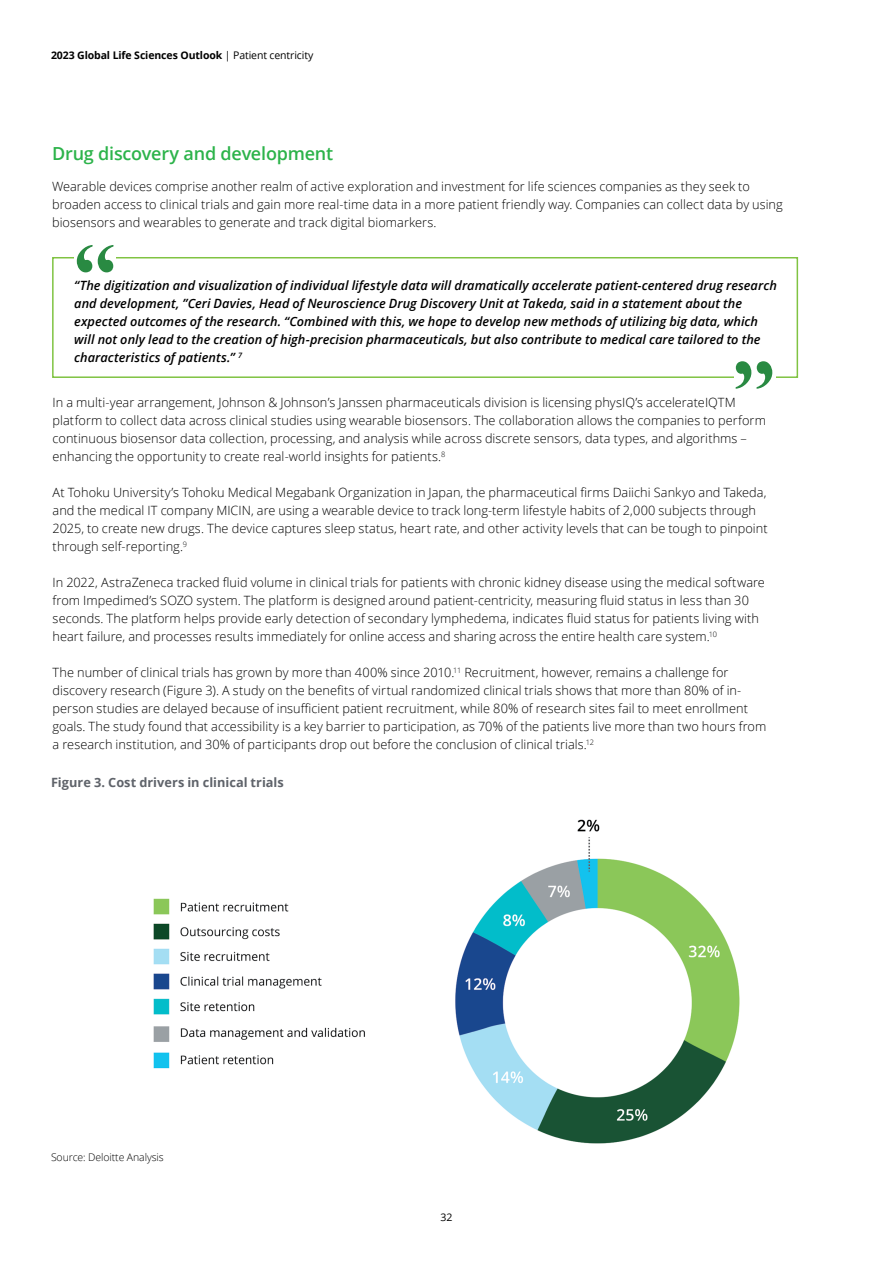
<style>
.page{position:relative;width:893px;height:1263px;background:#fff}
.page>*{position:absolute;margin:0;border:0;box-sizing:border-box;transform-origin:0 0}
.t1{font:700 90px "Perpetua";color:#298a42}
.t2{font:600 18px "Open Sans";letter-spacing:-.01em;color:#2cb34a}
.t3{font:300 12.75px/18px "Open Sans";letter-spacing:.005em;color:#000}
.t4{font:italic 600 12.75px/18px "Open Sans";letter-spacing:.005em;color:#000}
.t5{font:700 12.75px "Open Sans";color:#5f636a}
.t6{font:700 10.5px "Open Sans";letter-spacing:-.01em;color:#000}
.t7{font:300 10.5px "Open Sans";letter-spacing:-.01em;color:#000}
.t8{font:10.5px "Open Sans";color:#000}
.s1{font-weight:400}
</style>
<div class="page">
<img style="left:153px;top:819px;width:587px;height:325px">
<div style="left:52px;top:257px;width:746px;height:121px;border:2px solid #80c342"></div>
<div style="left:74px;top:240px;width:41px;height:36px;background:#fff"></div>
<div style="left:734px;top:358px;width:41px;height:36px;background:#fff"></div>
<p class="t6" style="left:51px;top:48px;width:264px">2023 Global Life Sciences Outlook <span class="s1">| Patient centricity</span></p>
<h2 class="t2" style="left:52px;top:142px;width:283px">Drug discovery and development</h2>
<p class="t3" style="left:52px;top:177px;width:732px">Wearable devices comprise another realm of active exploration and investment for life sciences companies as they seek to broaden access to clinical trials and gain more real-time data in a more patient friendly way. Companies can collect data by using biosensors and wearables to generate and track digital biomarkers.</p>
<h1 class="t1" style="left:73px;top:219px;width:46px">‘‘</h1>
<p class="t4" style="left:74px;top:277px;width:704px">“The digitization and visualization of individual lifestyle data will dramatically accelerate patient-centered drug research and development, ”Ceri Davies, Head of Neuroscience Drug Discovery Unit at Takeda, said in a statement about the expected outcomes of the research. “Combined with this, we hope to develop new methods of utilizing big data, which will not only lead to the creation of high-precision pharmaceuticals, but also contribute to medical care tailored to the characteristics of patients.” <sup>7</sup></p>
<p class="t3" style="left:53px;top:393px;width:715px">In a multi-year arrangement, Johnson &amp; Johnson’s Janssen pharmaceuticals division is licensing physIQ’s accelerateIQTM platform to collect data across clinical studies using wearable biosensors. The collaboration allows the companies to perform continuous biosensor data collection, processing, and analysis while across discrete sensors, data types, and algorithms – enhancing the opportunity to create real-world insights for patients.<sup>8</sup></p>
<p class="t3" style="left:53px;top:483px;width:717px">At Tohoku University’s Tohoku Medical Megabank Organization in Japan, the pharmaceutical firms Daiichi Sankyo and Takeda, and the medical IT company MICIN, are using a wearable device to track long-term lifestyle habits of 2,000 subjects through 2025, to create new drugs. The device captures sleep status, heart rate, and other activity levels that can be tough to pinpoint through self-reporting.<sup>9</sup></p>
<p class="t3" style="left:53px;top:573px;width:714px">In 2022, AstraZeneca tracked fluid volume in clinical trials for patients with chronic kidney disease using the medical software from Impedimed’s SOZO system. The platform is designed around patient-centricity, measuring fluid status in less than 30 seconds. The platform helps provide early detection of secondary lymphedema, indicates fluid status for patients living with heart failure, and processes results immediately for online access and sharing across the entire health care system.<sup>10</sup></p>
<p class="t3" style="left:53px;top:663px;width:715px">The number of clinical trials has grown by more than 400% since 2010.<sup>11</sup> Recruitment, however, remains a challenge for discovery research (Figure 3). A study on the benefits of virtual randomized clinical trials shows that more than 80% of in&shy;person studies are delayed because of insufficient patient recruitment, while 80% of research sites fail to meet enrollment goals. The study found that accessibility is a key barrier to participation, as 70% of the patients live more than two hours from a research institution, and 30% of participants drop out before the conclusion of clinical trials.<sup>12</sup></p>
<h1 class="t1" style="left:776px;top:415px;width:46px;rotate:-180deg">‘‘</h1>
<p class="t5" style="left:51px;top:773px;width:234px">Figure 3. Cost drivers in clinical trials</p>
<p class="t7" style="left:51px;top:1150px;width:114px">Source: Deloitte Analysis</p>
<p class="t8" style="left:441px;top:1210px;width:13px">32</p>
</div>
